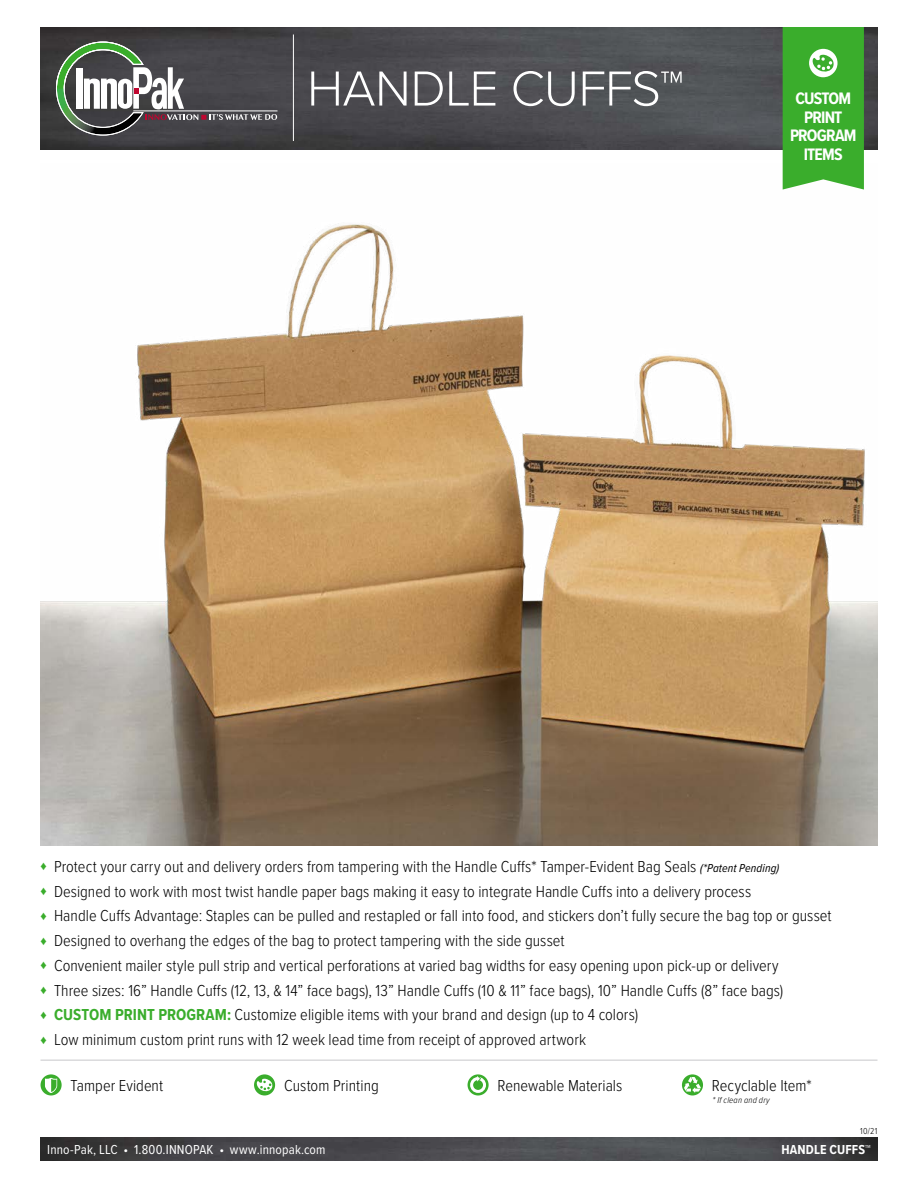
<style>
.page{position:relative;width:918px;height:1188px;background:#fff}
.page>*{position:absolute;margin:0;border:0;box-sizing:border-box;transform-origin:0 0}
.t1{font:300 51px "Proxima Nova";letter-spacing:-.015em;color:#fff}
.t2{font:700 17.25px/18.8px "Proxima Nova Cond";letter-spacing:-.05em;color:#fff;text-align:center}
.t3{font:300 16.5px/24.8px "Proxima Nova Cond";letter-spacing:.005em;color:#000}
.t4{font:13.5px "Proxima Nova Cond";letter-spacing:.01em;color:#fff}
.t5{font:700 13.5px "Proxima Nova Cond";letter-spacing:.01em;color:#fff}
.t6{font:italic 300 9px "Proxima Nova Cond";letter-spacing:.02em;color:#000}
.t7{font:300 9px "Proxima Nova Cond";color:#000}
.s1{color:#3aad2c}
.s2{font-weight:400;font-style:italic;font-size:12px}
.s3{font-weight:700;color:#3aad2c}
</style>
<div class="page">
<img style="left:40px;top:1138px;width:837px;height:23px">
<img style="left:41px;top:27px;width:837px;height:123px">
<img style="left:41px;top:164px;width:837px;height:681px">
<hr style="left:293px;top:34px;width:1px;height:107px;background:#fff">
<svg style="left:56px;top:41px;width:221px;height:95px;background:#626563"></svg>
<svg style="left:783px;top:27px;width:81px;height:163px;background:#47b239"></svg>
<hr style="left:40px;top:1060px;width:838px;height:1px;background:#c7c8ca">
<svg style="left:254px;top:1074px;width:21px;height:21px"></svg>
<svg style="left:257px;top:1079px;width:15px;height:13px"></svg>
<svg style="left:682px;top:1074px;width:21px;height:21px"></svg>
<svg style="left:684px;top:1077px;width:17px;height:16px"></svg>
<div style="left:468px;top:1074px;width:21px;height:21px;background:#3aad2c;border-radius:50%"></div>
<div style="left:470px;top:1077px;width:16px;height:16px;border:3px solid #fff;border-radius:50%"></div>
<svg style="left:475px;top:1074px;width:7px;height:8px"></svg>
<svg style="left:41px;top:1074px;width:21px;height:21px"></svg>
<svg style="left:45px;top:1078px;width:12px;height:15px"></svg>
<h1 class="t1" style="left:307px;top:51px;width:378px">HANDLE CUFFS™</h1>
<p class="t2" style="left:790px;top:88px;width:68px">CUSTOM<br>PRINT<br>PROGRAM<br>ITEMS</p>
<p class="t3" style="left:41px;top:853px;width:793px"><span class="s1">♦</span> Protect your carry out and delivery orders from tampering with the Handle Cuffs* Tamper-Evident Bag Seals <span class="s2">(*Patent Pending)<br></span><span class="s1">♦</span> Designed to work with most twist handle paper bags making it easy to integrate Handle Cuffs into a delivery process<br><span class="s1">♦</span> Handle Cuffs Advantage: Staples can be pulled and restapled or fall into food, and stickers don’t fully secure the bag top or gusset <span class="s1">♦</span> Designed to overhang the edges of the bag to protect tampering with the side gusset<br><span class="s1">♦</span> Convenient mailer style pull strip and vertical perforations at varied bag widths for easy opening upon pick-up or delivery<br><span class="s1">♦</span> Three sizes: 16” Handle Cuffs (12, 13, &amp; 14” face bags), 13” Handle Cuffs (10 &amp; 11” face bags), 10” Handle Cuffs (8” face bags)<br><span class="s1">♦</span> <span class="s3">CUSTOM PRINT PROGRAM:</span> Customize eligible items with your brand and design (up to 4 colors)<br><span class="s1">♦</span> Low minimum custom print runs with 12 week lead time from receipt of approved artwork</p>
<p class="t3" style="left:284px;top:1072px;width:96px">Custom Printing</p>
<p class="t3" style="left:712px;top:1072px;width:101px">Recyclable Item*</p>
<p class="t3" style="left:71px;top:1072px;width:94px">Tamper Evident</p>
<p class="t3" style="left:498px;top:1072px;width:126px">Renewable Materials</p>
<p class="t6" style="left:713px;top:1093px;width:59px">* If clean and dry</p>
<p class="t7" style="left:860px;top:1124px;width:19px">10/21</p>
<p class="t4" style="left:47px;top:1140px;width:280px">Inno-Pak, LLC • 1.800.INNOPAK • www.innopak.com</p>
<p class="t5" style="left:781px;top:1140px;width:91px">HANDLE CUFFS™</p>
</div>
